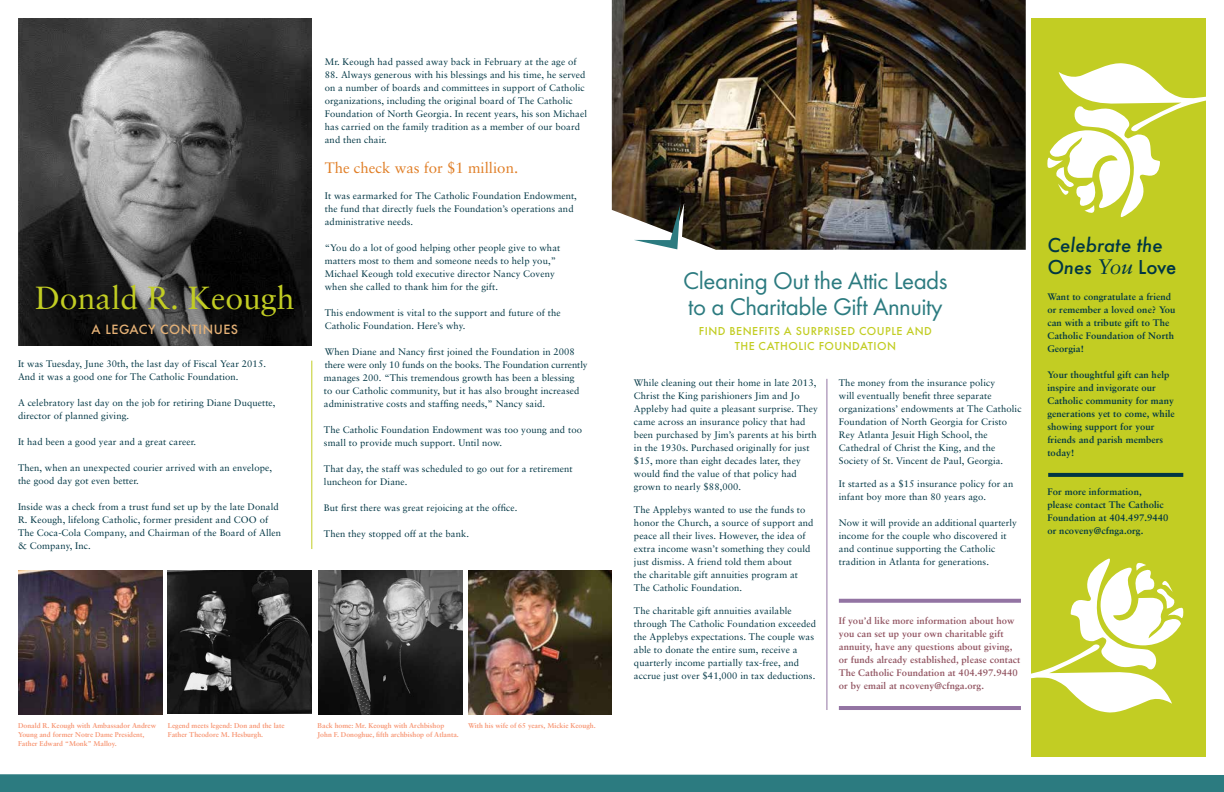
<style>
.page{position:relative;width:1224px;height:792px;background:#fff}
.page>*{position:absolute;margin:0;border:0;box-sizing:border-box;transform-origin:0 0}
.t1{font:32px "Sabon";color:#c2cd23}
.t2{font:25px/26px "Futura T";letter-spacing:-.02em;color:#2c7b80}
.t3{font:italic 500 21px/22px "Futura T";color:#003644}
.t4{font:15px "Sabon";color:#e07e26}
.t5{font:500 14px "Futura T";letter-spacing:.04em;color:#e6b277}
.t6{font:500 12px/15px "Futura T";letter-spacing:.04em;color:#c2cd23;text-align:center}
.t7{font:9.5px/13px "Sabon";letter-spacing:.01em;color:#003644}
.t8{font:700 9.5px/13px "Sabon";letter-spacing:.01em;color:#003644}
.t9{font:700 9.5px/13px "Sabon";letter-spacing:.01em;color:#915360}
.t10{font:700 7px/9px "Sabon";color:#f79471}
.s1{font-family:"Sabon";font-weight:400}
.s2{font-style:normal}
</style>
<div class="page">
<div style="left:1031px;top:19px;width:175px;height:738px;background:#c2cd23"></div>
<svg style="left:826px;top:556px;width:358px;height:157px"></svg>
<svg style="left:1047px;top:63px;width:159px;height:155px"></svg>
<svg style="left:1048px;top:473px;width:135px;height:4px"></svg>
<img style="left:468px;top:571px;width:144px;height:144px">
<div style="left:0;top:774px;width:1224px;height:18px;background:#2c7b80"></div>
<img style="left:612px;top:0;width:414px;height:250px">
<svg style="left:631px;top:203px;width:53px;height:47px"></svg>
<hr style="left:839px;top:706px;width:182px;height:4px;background:#9374a3">
<svg style="left:839px;top:599px;width:182px;height:4px"></svg>
<hr style="left:827px;top:379px;width:1px;height:331px;background:#9374a3">
<img style="left:168px;top:571px;width:144px;height:143px">
<img style="left:318px;top:571px;width:144px;height:144px">
<img style="left:18px;top:571px;width:144px;height:144px">
<img style="left:18px;top:18px;width:294px;height:327px">
<hr style="left:311px;top:361px;width:1px;height:188px;background:#c2cd23">
<h1 class="t1" style="left:35px;top:279px;width:261px">Donald R. Keough</h1>
<h3 class="t5" style="left:92px;top:321px;width:148px">A LEGACY CONTINUES</h3>
<p class="t7" style="left:18px;top:357px;width:250px">It was Tuesday, June 30th, the last day of Fiscal Year 2015.<br>And it was a good one for The Catholic Foundation.</p>
<p class="t7" style="left:18px;top:396px;width:259px">A celebratory last day on the job for retiring Diane Duquette, director of planned giving.</p>
<p class="t7" style="left:18px;top:435px;width:180px">It had been a good year and a great career.</p>
<p class="t7" style="left:18px;top:461px;width:256px">Then, when an unexpected courier arrived with an envelope, the good day got even better.</p>
<p class="t7" style="left:18px;top:500px;width:265px">Inside was a check from a trust fund set up by the late Donald R. Keough, lifelong Catholic, former president and COO of The Coca-Cola Company, and Chairman of the Board of Allen &amp; Company, Inc.</p>
<p class="t7" style="left:325px;top:55px;width:253px">Mr. Keough had passed away back in February at the age of</p>
<p class="t7" style="left:325px;top:68px;width:264px">88. Always generous with his blessings and his time, he served on a number of boards and committees in support of Catholic organizations, including the original board of The Catholic Foundation of North Georgia. In recent years, his son Michael has carried on the family tradition as a member of our board and then chair.</p>
<h3 class="t4" style="left:325px;top:159px;width:195px">The check was for $1 million.</h3>
<p class="t7" style="left:325px;top:189px;width:254px">It was earmarked for The Catholic Foundation Endowment, the fund that directly fuels the Foundation’s operations and administrative needs.</p>
<p class="t7" style="left:325px;top:241px;width:237px">“You do a lot of good helping other people give to what matters most to them and someone needs to help you,” Michael Keough told executive director Nancy Coveny when she called to thank him for the gift.</p>
<p class="t7" style="left:325px;top:306px;width:237px">This endowment is vital to the support and future of the<br>Catholic Foundation. Here’s why.</p>
<p class="t7" style="left:324px;top:345px;width:265px">When Diane and Nancy first joined the Foundation in 2008 there were only 10 funds on the books. The Foundation currently manages 200. “This tremendous growth has been a blessing<br>to our Catholic community, but it has also brought increased administrative costs and staffing needs,” Nancy said.</p>
<p class="t7" style="left:324px;top:423px;width:260px">The Catholic Foundation Endowment was too young and too small to provide much support. Until now.</p>
<p class="t7" style="left:324px;top:462px;width:250px">That day, the staff was scheduled to go out for a retirement luncheon for Diane.</p>
<p class="t7" style="left:324px;top:501px;width:195px">But first there was great rejoicing at the office.</p>
<p class="t7" style="left:324px;top:527px;width:147px">Then they stopped off at the bank.</p>
<p class="t10" style="left:18px;top:721px;width:140px">Donald R. Keough with Ambassador Andrew<br>Young and former Notre Dame President,<br>Father Edward “Monk” Malloy.</p>
<p class="t10" style="left:168px;top:721px;width:118px">Legend meets legend: Don and the late<br>Father Theodore M. Hesburgh.</p>
<p class="t10" style="left:318px;top:721px;width:143px">Back home: Mr. Keough with Archbishop<br>John F. Donoghue, fifth archbishop of Atlanta.</p>
<p class="t10" style="left:468px;top:721px;width:129px">With his wife of 65 years, Mickie Keough.</p>
<h2 class="t2" style="left:683px;top:268px;width:266px">Cleaning Out the Attic Leads to a Charitable Gift Annuity</h2>
<p class="t6" style="left:699px;top:324px;width:235px">FIND BENEFITS A SURPRISED COUPLE AND<br>THE CATHOLIC FOUNDATION</p>
<p class="t7" style="left:634px;top:376px;width:185px">While cleaning out their home in late 2013, Christ the King parishioners Jim and Jo Appleby had quite a pleasant surprise. They came across an insurance policy that had been purchased by Jim’s parents at his birth in the 1930s. Purchased originally for just $15, more than eight decades later, they would find the value of that policy had grown to nearly $88,000.</p>
<p class="t7" style="left:634px;top:503px;width:181px">The Applebys wanted to use the funds to honor the Church, a source of support and peace all their lives. However, the idea of extra income wasn’t something they could just dismiss. A friend told them about<br>the charitable gift annuities program at The Catholic Foundation.</p>
<p class="t7" style="left:634px;top:604px;width:184px">The charitable gift annuities available through The Catholic Foundation exceeded the Applebys expectations. The couple was able to donate the entire sum, receive a quarterly income partially tax-free, and accrue just over $41,000 in tax deductions.</p>
<p class="t7" style="left:839px;top:376px;width:184px">The money from the insurance policy<br>will eventually benefit three separate organizations’ endowments at The Catholic Foundation of North Georgia for Cristo Rey Atlanta Jesuit High School, the Cathedral of Christ the King, and the Society of St. Vincent de Paul, Georgia.</p>
<p class="t7" style="left:839px;top:477px;width:176px">It started as a $15 insurance policy for an infant boy more than 80 years ago.</p>
<p class="t7" style="left:839px;top:516px;width:179px">Now it will provide an additional quarterly income for the couple who discovered it and continue supporting the Catholic tradition in Atlanta for generations.</p>
<p class="t9" style="left:839px;top:614px;width:183px">If you’d like more information about how you can set up your own charitable gift annuity, have any questions about giving, or funds already established, please contact The Catholic Foundation at 404.497.9440 or by email at ncoveny@cfnga.org.</p>
<h3 class="t3" style="left:1047px;top:234px;width:131px">Celebrate the<br>Ones <span class="s1">You</span> <span class="s2">Love</span></h3>
<p class="t8" style="left:1047px;top:290px;width:130px">Want to congratulate a friend or remember a loved one? You can with a tribute gift to The<br>Catholic Foundation of North<br>Georgia!</p>
<p class="t8" style="left:1047px;top:368px;width:129px">Your thoughtful gift can help inspire and invigorate our<br>Catholic community for many generations yet to come, while showing support for your friends and parish members today!</p>
<p class="t8" style="left:1047px;top:485px;width:123px">For more information, please contact The Catholic<br>Foundation at 404.497.9440 or ncoveny@cfnga.org.</p>
</div>
